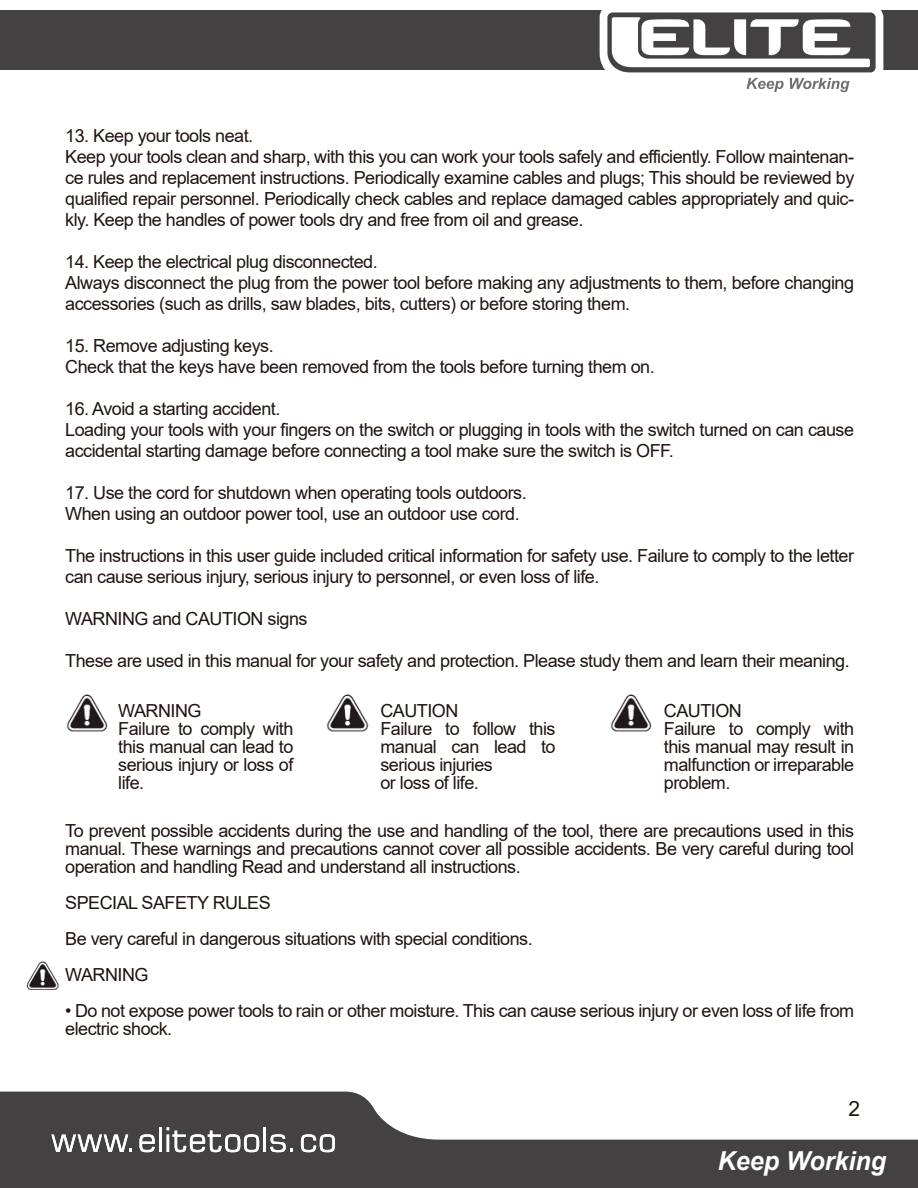
<style>
.page{position:relative;width:918px;height:1188px;background:#fff}
.page>*{position:absolute;margin:0;border:0;box-sizing:border-box;transform-origin:0 0}
.t1{font:italic 700 26.1px "Arial";color:#fff;scale:.96 1}
.t2{font:21px "Arial";color:#201410}
.t3{font:18px/18px "Arial";letter-spacing:-.03em;color:#201410}
</style>
<div class="page">
<svg style="left:0;top:1092px;width:918px;height:96px;fill:#434141"></svg>
<svg style="left:51px;top:1135px;width:80px;height:17px"></svg>
<svg style="left:139px;top:1134px;width:16px;height:18px"></svg>
<hr style="left:159px;top:1127px;width:3px;height:25px;background:#fff">
<svg style="left:167px;top:1127px;width:92px;height:25px"></svg>
<hr style="left:263px;top:1127px;width:3px;height:25px;background:#fff">
<svg style="left:270px;top:1134px;width:23px;height:18px"></svg>
<svg style="left:301px;top:1134px;width:34px;height:18px"></svg>
<div style="left:0;top:11px;width:918px;height:59px;background:#434141"></div>
<svg style="left:595px;top:10px;width:293px;height:82px"></svg>
<img style="left:26px;top:961px;width:33px;height:29px">
<img style="left:326px;top:694px;width:43px;height:38px">
<img style="left:66px;top:694px;width:42px;height:38px">
<img style="left:610px;top:694px;width:42px;height:38px">
<p class="t3" style="left:65px;top:125px;width:791px;line-height:21px">13. Keep your tools neat.<br>Keep your tools clean and sharp, with this you can work your tools safely and efficiently. Follow maintenan&shy;ce rules and replacement instructions. Periodically examine cables and plugs; This should be reviewed by qualified repair personnel. Periodically check cables and replace damaged cables appropriately and quic&shy;kly. Keep the handles of power tools dry and free from oil and grease.</p>
<p class="t3" style="left:65px;top:251px;width:790px;line-height:21px">14. Keep the electrical plug disconnected.<br>Always disconnect the plug from the power tool before making any adjustments to them, before changing accessories (such as drills, saw blades, bits, cutters) or before storing them.</p>
<p class="t3" style="left:65px;top:335px;width:591px;line-height:21px">15. Remove adjusting keys.<br>Check that the keys have been removed from the tools before turning them on.</p>
<p class="t3" style="left:65px;top:398px;width:790px;line-height:21px">16. Avoid a starting accident.<br>Loading your tools with your fingers on the switch or plugging in tools with the switch turned on can cause accidental starting damage before connecting a tool make sure the switch is OFF.</p>
<p class="t3" style="left:65px;top:482px;width:463px;line-height:21px">17. Use the cord for shutdown when operating tools outdoors.<br>When using an outdoor power tool, use an outdoor use cord.</p>
<p class="t3" style="left:65px;top:545px;width:790px;line-height:21px">The instructions in this user guide included critical information for safety use. Failure to comply to the letter can cause serious injury, serious injury to personnel, or even loss of life.</p>
<p class="t3" style="left:65px;top:609px;width:244px">WARNING and CAUTION signs</p>
<p class="t3" style="left:65px;top:651px;width:786px">These are used in this manual for your safety and protection. Please study them and learn their meaning.</p>
<p class="t3" style="left:118px;top:702px;width:177px">WARNING<br>Failure to comply with this manual can lead to serious injury or loss of life.</p>
<p class="t3" style="left:380px;top:702px;width:177px">CAUTION<br>Failure to follow this manual can lead to serious injuries<br>or loss of life.</p>
<p class="t3" style="left:664px;top:702px;width:192px">CAUTION<br>Failure to comply with this manual may result in malfunction or irreparable problem.</p>
<p class="t3" style="left:65px;top:822px;width:790px;text-align:justify">To prevent possible accidents during the use and handling of the tool, there are precautions used in this manual. These warnings and precautions cannot cover all possible accidents. Be very careful during tool operation and handling Read and understand all instructions.</p>
<p class="t3" style="left:65px;top:885px;width:469px;line-height:36px">SPECIAL SAFETY RULES<br>Be very careful in dangerous situations with special conditions.<br>WARNING</p>
<p class="t3" style="left:65px;top:1002px;width:790px">• Do not expose power tools to rain or other moisture. This can cause serious injury or even loss of life from electric shock.</p>
<p class="t2" style="left:848px;top:1094px;width:13px">2</p>
<h1 class="t1" style="left:718px;top:1143px;width:177px">Keep Working</h1>
</div>
